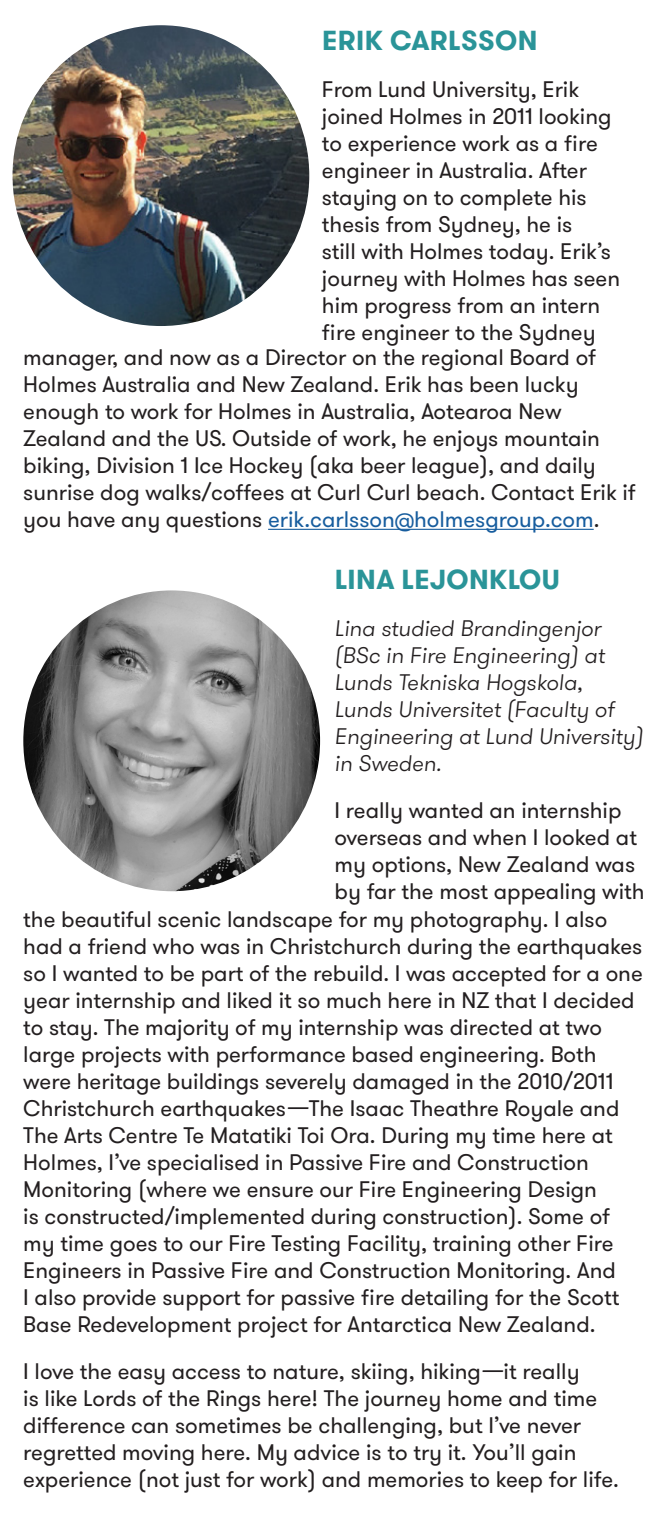
<style>
.page{position:relative;width:662px;height:1530px;background:#fff}
.page>*{position:absolute;margin:0;border:0;box-sizing:border-box;transform-origin:0 0}
.t1{font:700 27.5px "GT Walsheim Pro";letter-spacing:.015em;color:#2a9498}
.t2{font:22.5px/27px "GT Walsheim Pro";color:#231f20}
.t3{font:italic 300 22.5px/27px "GT Walsheim Pro";color:#231f20}
.s1{color:#175d9e}
.s2{font-style:italic}
</style>
<div class="page">
<img style="left:12px;top:25px;width:297px;height:301px">
<img style="left:23px;top:590px;width:297px;height:301px">
<hr style="left:268px;top:529px;width:325px;height:1px;background:#175d9e">
<p class="t1" style="left:322px;top:23px;width:217px">ERIK CARLSSON</p>
<p class="t2" style="left:322px;top:76px;width:299px">From Lund University, Erik joined Holmes in 2011 looking to experience work as a fire engineer in Australia. After staying on to complete his thesis from Sydney, he is<br>still with Holmes today. Erik’s journey with Holmes has seen him progress from an intern<br>fi re engineer to the Sydney</p>
<p class="t2" style="left:23px;top:344px;width:614px">manager, and now as a Director on the regional Board of Holmes Australia and New Zealand. Erik has been lucky enough to work for Holmes in Australia, Aotearoa New Zealand and the US. Outside of work, he enjoys mountain biking, Division 1 Ice Hockey (aka beer league), and daily sunrise dog walks/coffees at Curl Curl beach. Contact Erik if you have any questions <span class="s1">erik.carlsson@holmesgroup.com</span>.</p>
<p class="t1" style="left:335px;top:561px;width:226px">LINA LEJONKLOU</p>
<p class="t3" style="left:334px;top:615px;width:310px">Lina studied Brandingenjor (BSc in Fire Engineering) at<br>Lunds Tekniska Hogskola,<br>Lunds Universitet (Faculty of<br>Engineering at Lund University) in Sweden.</p>
<p class="t2" style="left:334px;top:797px;width:311px">I really wanted an internship overseas and when I looked at my options, New Zealand was by far the most appealing with</p>
<p class="t2" style="left:23px;top:907px;width:621px">the beautiful scenic landscape for my photography. I also had a friend who was in Christchurch during the earthquakes so I wanted to be part of the rebuild. I was accepted for a one year internship and liked it so much here in NZ that I decided to stay. The majority of my internship was directed at two large projects with performance based engineering. Both were heritage buildings severely damaged in the 2010/2011<br>Christchurch earthquakes<span class="s2">—</span>The Isaac Theathre Royale and The Arts Centre Te Matatiki Toi Ora. During my time here at Holmes, I’ve specialised in Passive Fire and Construction Monitoring (where we ensure our Fire Engineering Design<br>is constructed/implemented during construction). Some of my time goes to our Fire Testing Facility, training other Fire Engineers in Passive Fire and Construction Monitoring. And<br>I also provide support for passive fi re detailing for the Scott Base Redevelopment project for Antarctica New Zealand.</p>
<p class="t2" style="left:23px;top:1359px;width:597px">I love the easy access to nature, skiing, hiking<span class="s2">—</span>it really<br>is like Lords of the Rings here! The journey home and time difference can sometimes be challenging, but I’ve never regretted moving here. My advice is to try it. You’ll gain experience (not just for work) and memories to keep for life.</p>
</div>
